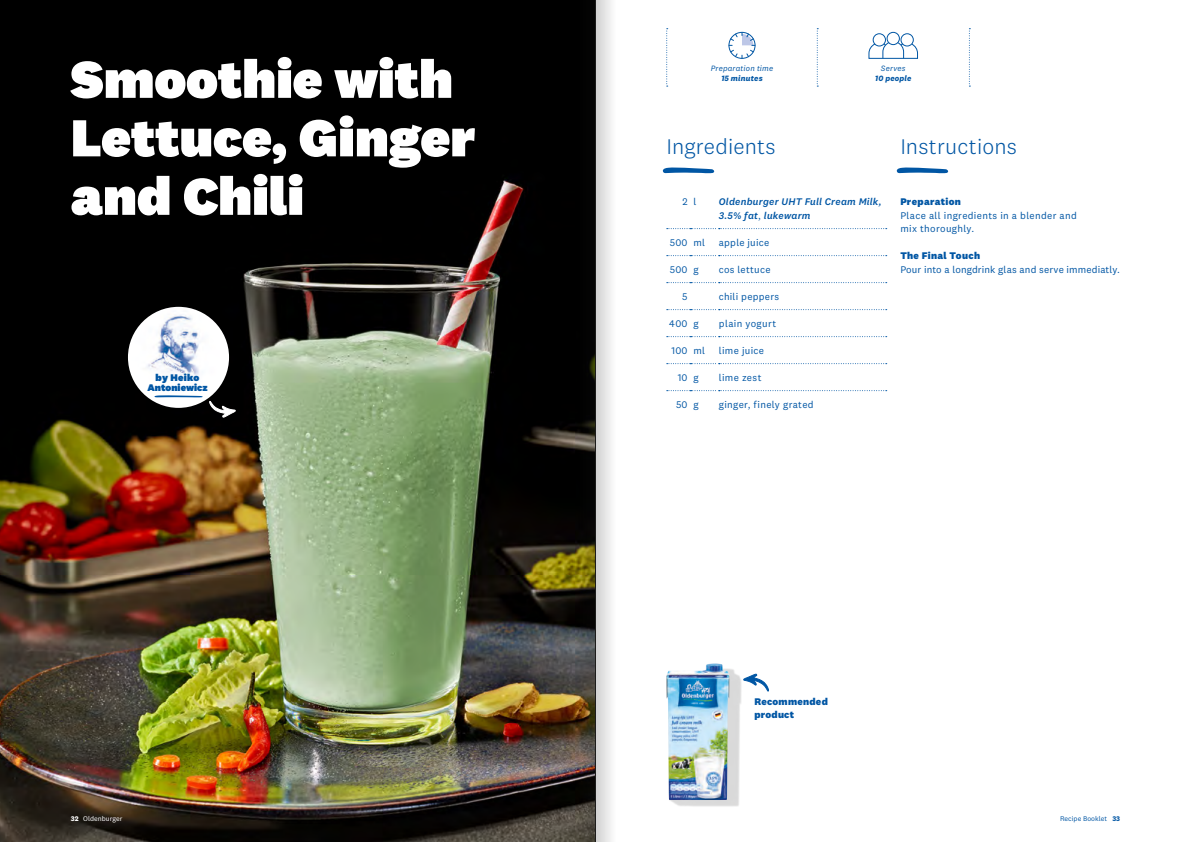
<style>
.page{position:relative;width:1191px;height:842px;background:#fff}
.page>*{position:absolute;margin:0;border:0;box-sizing:border-box;transform-origin:0 0}
.Head3_National_Black{font:900 54px/58.5px "National 2";letter-spacing:.005em;color:#fff}
.t1{font:300 22px "National 2";letter-spacing:.01em;color:#0056a4}
.Fließtext_National_R{font:10px/13.5px "National 2";letter-spacing:.03em;color:#0056a4}
.Zutaten_National_Reg{font:10px "National 2";letter-spacing:.025em;color:#0056a4}
.Zutaten_National_Reg-2{font:italic 500 10px/13.5px "National 2";letter-spacing:.02em;color:#0056a4}
.Fließtext_National_R-2{font:10px "National 2";letter-spacing:.01em;color:#0056a4}
.Zwischenhead_Nationa{font:800 10px/13.5px "National 2";letter-spacing:.03em;color:#0056a4}
.t2{font:900 10px/10px "National 2";letter-spacing:.005em;color:#0056a4;text-align:center}
.Fließtext_National_R-3{font:800 10px "National 2";letter-spacing:.035em;color:#0056a4}
.Fließtext_National_R-4{font:italic 8px "National 2";letter-spacing:.015em;color:#0056a4}
.Fließtext_National_R-5{font:italic 700 8px "National 2";letter-spacing:.025em;color:#0056a4}
.t3{font:7px "National 2";color:#0056a4}
.t4{font:7px "National 2";color:#fff}
.s1{font-weight:400;font-style:normal}
.s2{font-weight:700}
</style>
<div class="page">
<img style="left:0;top:0;width:574px;height:842px">
<img style="left:670px;top:669px;width:72px;height:138px">
<img style="left:666px;top:663px;width:63px;height:137px">
<svg style="left:209px;top:401px;width:26px;height:17px"></svg>
<svg style="left:662px;top:167px;width:52px;height:6px"></svg>
<svg style="left:896px;top:167px;width:52px;height:6px"></svg>
<svg style="left:743px;top:674px;width:25px;height:17px"></svg>
<svg style="left:667px;top:309px;width:219px;height:1px"></svg>
<svg style="left:667px;top:336px;width:219px;height:1px"></svg>
<svg style="left:667px;top:363px;width:219px;height:1px"></svg>
<svg style="left:667px;top:390px;width:219px;height:1px"></svg>
<svg style="left:667px;top:282px;width:219px;height:1px"></svg>
<svg style="left:667px;top:228px;width:219px;height:1px"></svg>
<svg style="left:667px;top:255px;width:219px;height:1px"></svg>
<svg style="left:817px;top:28px;width:1px;height:59px"></svg>
<svg style="left:666px;top:28px;width:2px;height:59px"></svg>
<svg style="left:969px;top:28px;width:1px;height:59px"></svg>
<div style="left:728px;top:32px;width:27px;height:27px;border:1px solid #0056a4;border-radius:50%"></div>
<svg style="left:729px;top:32px;width:26px;height:26px"></svg>
<div style="left:886px;top:32px;width:14px;height:13px;border:1px solid #0056a4;border-radius:50%"></div>
<div style="left:900px;top:33px;width:13px;height:14px;border:1px solid #0056a4;border-radius:50%"></div>
<div style="left:872px;top:33px;width:14px;height:14px;border:1px solid #0056a4;border-radius:50%"></div>
<svg style="left:868px;top:41px;width:50px;height:18px"></svg>
<img style="left:128px;top:307px;width:101px;height:101px;border-radius:51px">
<svg style="left:154px;top:395px;width:49px;height:2px"></svg>
<div style="left:574px;top:0;width:43px;height:842px;background:#1d1d1b;opacity:.75"></div>
<hr style="left:595px;top:0;width:1px;height:842px;background:#1d1d1b">
<p class="Head3_National_Black" style="left:71px;top:49px;width:406px">Smoothie with<br>Lettuce, Ginger and Chili</p>
<p class="t2" style="left:147px;top:372px;width:62px">by Heiko<br>Antoniewicz</p>
<p class="Fließtext_National_R-4" style="left:710px;top:64px;width:64px">Preparation time</p>
<p class="Fließtext_National_R-5" style="left:721px;top:73px;width:43px">15 minutes</p>
<p class="Fließtext_National_R-4" style="left:881px;top:64px;width:26px">Serves</p>
<p class="Fließtext_National_R-5" style="left:875px;top:73px;width:38px">10 people</p>
<p class="t1" style="left:666px;top:134px;width:111px">Ingredients</p>
<p class="t1" style="left:900px;top:134px;width:118px">Instructions</p>
<p class="Zutaten_National_Reg" style="left:682px;top:196px;width:7px">2</p>
<p class="Zutaten_National_Reg" style="left:693px;top:196px;width:4px">l</p>
<p class="Zutaten_National_Reg-2" style="left:719px;top:195px;width:164px">Oldenburger UHT Full Cream Milk,<br>3.5% fat<span class="s1">,</span> lukewarm</p>
<p class="Zutaten_National_Reg" style="left:669px;top:236px;width:19px">500</p>
<p class="Zutaten_National_Reg" style="left:693px;top:236px;width:13px">ml</p>
<p class="Zutaten_National_Reg" style="left:719px;top:236px;width:52px">apple juice</p>
<p class="Zutaten_National_Reg" style="left:669px;top:263px;width:19px">500</p>
<p class="Zutaten_National_Reg" style="left:693px;top:263px;width:7px">g</p>
<p class="Zutaten_National_Reg" style="left:719px;top:263px;width:53px">cos lettuce</p>
<p class="Zutaten_National_Reg" style="left:682px;top:290px;width:7px">5</p>
<p class="Zutaten_National_Reg" style="left:719px;top:290px;width:62px">chili peppers</p>
<p class="Zutaten_National_Reg" style="left:669px;top:317px;width:20px">400</p>
<p class="Zutaten_National_Reg" style="left:693px;top:317px;width:7px">g</p>
<p class="Fließtext_National_R" style="left:719px;top:316px;width:59px">plain yogurt</p>
<p class="Zutaten_National_Reg" style="left:671px;top:344px;width:18px">100</p>
<p class="Zutaten_National_Reg" style="left:693px;top:344px;width:13px">ml</p>
<p class="Fließtext_National_R" style="left:719px;top:343px;width:47px">lime juice</p>
<p class="Zutaten_National_Reg" style="left:677px;top:371px;width:11px">10</p>
<p class="Zutaten_National_Reg" style="left:693px;top:371px;width:7px">g</p>
<p class="Fließtext_National_R" style="left:719px;top:370px;width:44px">lime zest</p>
<p class="Zutaten_National_Reg" style="left:676px;top:398px;width:13px">50</p>
<p class="Zutaten_National_Reg" style="left:693px;top:398px;width:7px">g</p>
<p class="Fließtext_National_R" style="left:719px;top:397px;width:96px">ginger, finely grated</p>
<p class="Zwischenhead_Nationa" style="left:900px;top:195px;width:62px">Preparation</p>
<p class="Fließtext_National_R" style="left:900px;top:208px;width:178px">Place all ingredients in a blender and mix thoroughly.</p>
<p class="Fließtext_National_R-3" style="left:900px;top:250px;width:81px">The Final Touch</p>
<p class="Fließtext_National_R-2" style="left:900px;top:263px;width:221px">Pour into a longdrink glas and serve immediatly.</p>
<p class="Zwischenhead_Nationa" style="left:754px;top:694px;width:75px">Recommended product</p>
<p class="t4" style="left:71px;top:814px;width:53px"><span class="s2">32</span> Oldenburger</p>
<p class="t3" style="left:1060px;top:814px;width:61px">Recipe Booklet <span class="s2">33</span></p>
</div>
